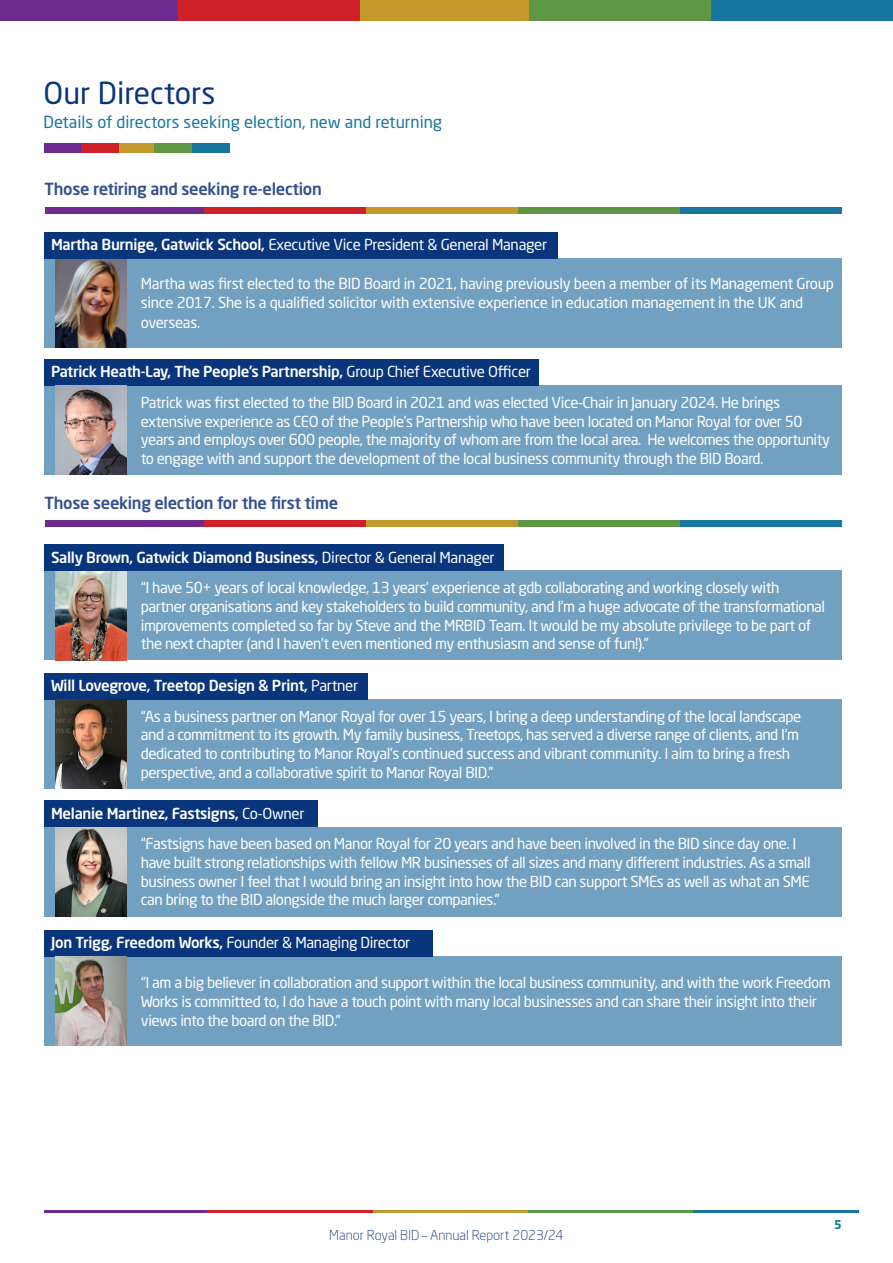
<style>
.page{position:relative;width:893px;height:1263px;background:#fff}
.page>*{position:absolute;margin:0;border:0;box-sizing:border-box;transform-origin:0 0}
.t1{font:30px "Neo Sans Std";color:#08357c}
.t2{font:500 16.5px "Neo Sans Std";letter-spacing:-.02em;color:#35508e}
.t3{font:16.5px "Neo Sans Std";color:#1877a0}
.t4{font:15px/18.8px "Neo Sans Std";letter-spacing:-.03em;color:#fff}
.t5{font:500 15px "Neo Sans Std";letter-spacing:-.02em;color:#fff}
.t6{font:300 13.5px "Neo Sans Std";color:#08357c}
.t7{font:700 12px "Neo Sans Std";color:#1877a0}
.s1{font-weight:500}
.s2{font-weight:400}
</style>
<div class="page">
<div style="left:0;top:0;width:181px;height:20px;background:#6e2b8f"></div>
<div style="left:355px;top:0;width:181px;height:20px;background:#c5982e"></div>
<div style="left:178px;top:0;width:181px;height:20px;background:#d02029"></div>
<div style="left:530px;top:0;width:181px;height:20px;background:#5e9743"></div>
<div style="left:711px;top:0;width:182px;height:20px;background:#1877a0"></div>
<hr style="left:45px;top:1209px;width:165px;height:3px;background:#6e2b8f">
<hr style="left:369px;top:1209px;width:165px;height:3px;background:#c5982e">
<hr style="left:208px;top:1209px;width:165px;height:3px;background:#d02029">
<hr style="left:528px;top:1209px;width:166px;height:3px;background:#5e9743">
<hr style="left:694px;top:1209px;width:165px;height:3px;background:#1877a0">
<div style="left:45px;top:144px;width:37px;height:9px;background:#6e2b8f"></div>
<div style="left:118px;top:144px;width:38px;height:9px;background:#c5982e"></div>
<div style="left:82px;top:144px;width:37px;height:9px;background:#d02029"></div>
<div style="left:155px;top:144px;width:37px;height:9px;background:#5e9743"></div>
<div style="left:192px;top:144px;width:38px;height:9px;background:#1877a0"></div>
<div style="left:45px;top:258px;width:797px;height:89px;background:#72a0c1"></div>
<img style="left:56px;top:258px;width:71px;height:89px">
<div style="left:45px;top:232px;width:513px;height:26px;background:#08357c"></div>
<div style="left:45px;top:386px;width:797px;height:89px;background:#72a0c1"></div>
<div style="left:45px;top:359px;width:494px;height:27px;background:#08357c"></div>
<img style="left:56px;top:386px;width:71px;height:89px">
<div style="left:45px;top:207px;width:161px;height:7px;background:#6e2b8f"></div>
<div style="left:362px;top:207px;width:162px;height:7px;background:#c5982e"></div>
<div style="left:204px;top:207px;width:162px;height:7px;background:#d02029"></div>
<div style="left:518px;top:207px;width:162px;height:7px;background:#5e9743"></div>
<div style="left:680px;top:207px;width:162px;height:7px;background:#1877a0"></div>
<div style="left:45px;top:520px;width:161px;height:7px;background:#6e2b8f"></div>
<div style="left:362px;top:520px;width:162px;height:7px;background:#c5982e"></div>
<div style="left:204px;top:520px;width:162px;height:7px;background:#d02029"></div>
<div style="left:518px;top:520px;width:162px;height:7px;background:#5e9743"></div>
<div style="left:680px;top:520px;width:162px;height:7px;background:#1877a0"></div>
<div style="left:45px;top:571px;width:797px;height:89px;background:#72a0c1"></div>
<div style="left:45px;top:544px;width:459px;height:27px;background:#08357c"></div>
<img style="left:56px;top:571px;width:71px;height:89px">
<div style="left:45px;top:699px;width:797px;height:90px;background:#72a0c1"></div>
<div style="left:45px;top:673px;width:323px;height:27px;background:#08357c"></div>
<img style="left:56px;top:700px;width:71px;height:89px">
<div style="left:45px;top:827px;width:797px;height:89px;background:#72a0c1"></div>
<div style="left:45px;top:800px;width:273px;height:27px;background:#08357c"></div>
<img style="left:56px;top:827px;width:71px;height:89px">
<div style="left:45px;top:957px;width:797px;height:89px;background:#72a0c1"></div>
<div style="left:45px;top:930px;width:388px;height:27px;background:#08357c"></div>
<img style="left:56px;top:957px;width:71px;height:89px">
<h1 class="t1" style="left:44px;top:74px;width:173px">Our Directors</h1>
<p class="t3" style="left:44px;top:112px;width:400px">Details of directors seeking election, new and returning</p>
<p class="t2" style="left:45px;top:179px;width:279px">Those retiring and seeking re-election</p>
<p class="t4" style="left:51px;top:235px;width:498px"><span class="s1">Martha Burnige, Gatwick School,</span> Executive Vice President &amp; General Manager</p>
<p class="t4" style="left:141px;top:273px;width:694px;line-height:19.5px">Martha was first elected to the BID Board in 2021, having previously been a member of its Management Group since 2017. She is a qualified solicitor with extensive experience in education management in the UK and overseas.</p>
<p class="t5" style="left:51px;top:362px;width:481px">Patrick Heath-Lay, The People’s Partnership, <span class="s2">Group Chief Executive Officer</span></p>
<p class="t4" style="left:141px;top:393px;width:691px">Patrick was first elected to the BID Board in 2021 and was elected Vice-Chair in January 2024. He brings extensive experience as CEO of the People’s Partnership who have been located on Manor Royal for over 50 years and employs over 600 people, the majority of whom are from the local area. He welcomes the opportunity to engage with and support the development of the local business community through the BID Board.</p>
<p class="t2" style="left:45px;top:493px;width:295px">Those seeking election for the first time</p>
<p class="t5" style="left:51px;top:547px;width:445px">Sally Brown, Gatwick Diamond Business, <span class="s2">Director &amp; General Manager</span></p>
<p class="t4" style="left:141px;top:578px;width:686px">“I have 50+ years of local knowledge, 13 years’ experience at gdb collaborating and working closely with partner organisations and key stakeholders to build community, and I’m a huge advocate of the transformational improvements completed so far by Steve and the MRBID Team. It would be my absolute privilege to be part of the next chapter (and I haven’t even mentioned my enthusiasm and sense of fun!).”</p>
<p class="t5" style="left:51px;top:676px;width:309px">Will Lovegrove, Treetop Design &amp; Print, <span class="s2">Partner</span></p>
<p class="t4" style="left:141px;top:707px;width:662px">“As a business partner on Manor Royal for over 15 years, I bring a deep understanding of the local landscape and a commitment to its growth. My family business, Treetops, has served a diverse range of clients, and I’m dedicated to contributing to Manor Royal’s continued success and vibrant community. I aim to bring a fresh perspective, and a collaborative spirit to Manor Royal BID.”</p>
<p class="t5" style="left:51px;top:803px;width:255px">Melanie Martinez, Fastsigns, <span class="s2">Co-Owner</span></p>
<p class="t4" style="left:141px;top:834px;width:671px">“Fastsigns have been based on Manor Royal for 20 years and have been involved in the BID since day one. I have built strong relationships with fellow MR businesses of all sizes and many different industries. As a small business owner I feel that I would bring an insight into how the BID can support SMEs as well as what an SME can bring to the BID alongside the much larger companies.”</p>
<p class="t4" style="left:51px;top:933px;width:361px"><span class="s1">Jon Trigg, Freedom Works,</span> Founder &amp; Managing Director</p>
<p class="t4" style="left:141px;top:973px;width:691px">“I am a big believer in collaboration and support within the local business community, and with the work Freedom<br>Works is committed to, I do have a touch point with many local businesses and can share their insight into their views into the board on the BID.”</p>
<p class="t6" style="left:329px;top:1227px;width:236px">Manor Royal BID – Annual Report 2023/24</p>
<p class="t7" style="left:834px;top:1217px;width:9px">5</p>
</div>
